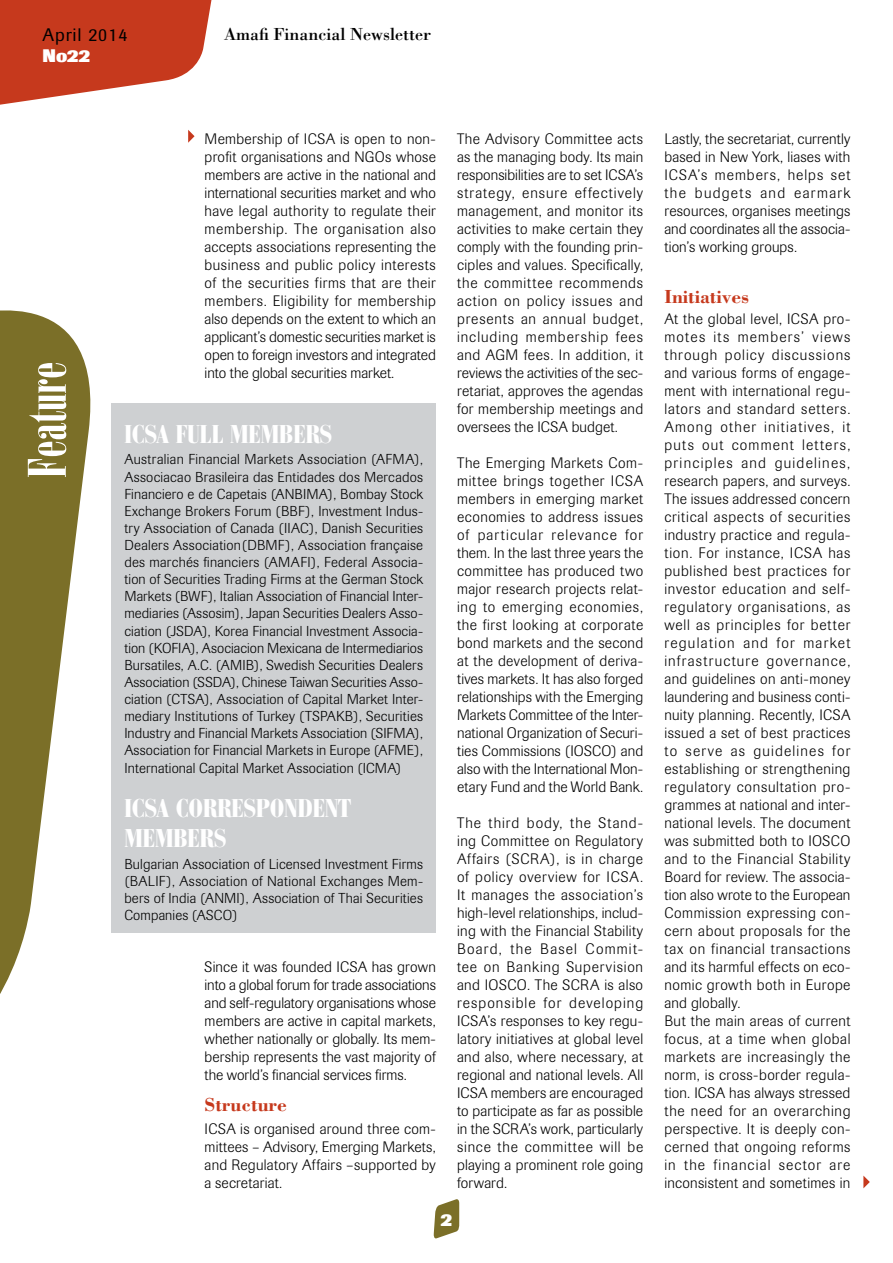
<style>
.page{position:relative;width:893px;height:1263px;background:#fff}
.page>*{position:absolute;margin:0;border:0;box-sizing:border-box;transform-origin:0 0}
.t1{font:52.5px "Bodoni Poster Compressed";color:#fff}
.t2{font:900 condensed 25.5px/30.6px "Bauer Bodoni";color:#fff}
.t3{font:700 19.5px "Bodoni";color:#c6391d}
.t4{font:18px "Bodoni";color:#000}
.t5{font:18px "Imago";letter-spacing:.05em;color:#000}
.t6{font:800 18px "Imago";color:#fff}
.t7{font:300 15px/18px "Imago";letter-spacing:.03em;color:#000;text-align:justify}
.t8{font:300 14.25px/17.1px "Imago";letter-spacing:.015em;color:#000;text-align:justify}
</style>
<div class="page">
<svg style="left:433px;top:1199px;width:26px;height:40px"></svg>
<svg style="left:0;top:0;width:212px;height:105px"></svg>
<svg style="left:0;top:310px;width:91px;height:684px;fill:#7b6f28"></svg>
<svg style="left:188px;top:130px;width:7px;height:13px"></svg>
<svg style="left:863px;top:1175px;width:7px;height:13px"></svg>
<div style="left:112px;top:403px;width:324px;height:529px;background:#ced0d2"></div>
<p class="t5" style="left:43px;top:24px;width:86px">April 2014</p>
<p class="t6" style="left:43px;top:45px;width:50px">No22</p>
<p class="t4" style="left:224px;top:23px;width:209px">Amafi Financial Newsletter</p>
<h1 class="t1" style="left:17px;top:478px;width:118px;rotate:-90deg">Feature</h1>
<p class="t7" style="left:205px;top:130px;width:233px">Membership of ICSA is open to non&shy;profit organisations and NGOs whose members are active in the national and international securities market and who have legal authority to regulate their membership. The organisation also accepts associations representing the business and public policy interests of the securities firms that are their members. Eligibility for membership also depends on the extent to which an applicant’s domestic securities market is open to foreign investors and integrated into the global securities market.</p>
<h2 class="t2" style="left:124px;top:419px;width:209px">ICSA FULL MEMBERS</h2>
<p class="t8" style="left:124px;top:451px;width:300px">Australian Financial Markets Association (AFMA), Associacao Brasileira das Entidades dos Mercados Financiero e de Capetais (ANBIMA), Bombay Stock Exchange Brokers Forum (BBF), Investment Indus&shy;try Association of Canada (IIAC), Danish Securities Dealers Association(DBMF), Association française des marchés financiers (AMAFI), Federal Associa&shy;tion of Securities Trading Firms at the German Stock Markets (BWF), Italian Association of Financial Inter&shy;mediaries (Assosim), Japan Securities Dealers Asso&shy;ciation (JSDA), Korea Financial Investment Associa&shy;tion (KOFIA), Asociacion Mexicana de Intermediarios Bursatiles, A.C. (AMIB), Swedish Securities Dealers Association (SSDA), Chinese Taiwan Securities Asso&shy;ciation (CTSA), Association of Capital Market Inter&shy;mediary Institutions of Turkey (TSPAKB), Securities Industry and Financial Markets Association (SIFMA), Association for Financial Markets in Europe (AFME), International Capital Market Association (ICMA)</p>
<h2 class="t2" style="left:124px;top:792px;width:228px">ICSA CORRESPONDENT<br>MEMBERS</h2>
<p class="t8" style="left:124px;top:855px;width:300px">Bulgarian Association of Licensed Investment Firms (BALIF), Association of National Exchanges Mem&shy;bers of India (ANMI), Association of Thai Securities Companies (ASCO)</p>
<p class="t7" style="left:205px;top:958px;width:233px">Since it was founded ICSA has grown into a global forum for trade associations and self-regulatory organisations whose members are active in capital markets, whether nationally or globally. Its mem&shy;bership represents the vast majority of the world’s financial services firms.</p>
<h3 class="t3" style="left:205px;top:1092px;width:84px">Structure</h3>
<p class="t7" style="left:205px;top:1120px;width:233px">ICSA is organised around three com&shy;mittees – Advisory, Emerging Markets, and Regulatory Affairs –supported by a secretariat.</p>
<p class="t7" style="left:457px;top:130px;width:188px">The Advisory Committee acts as the managing body. Its main responsibilities are to set ICSA’s strategy, ensure effectively management, and monitor its activities to make certain they comply with the founding prin&shy;ciples and values. Specifically, the committee recommends action on policy issues and presents an annual budget, including membership fees and AGM fees. In addition, it reviews the activities of the sec&shy;retariat, approves the agendas for membership meetings and oversees the ICSA budget.</p>
<p class="t7" style="left:457px;top:454px;width:188px">The Emerging Markets Com&shy;mittee brings together ICSA members in emerging market economies to address issues of particular relevance for them. In the last three years the committee has produced two major research projects relat&shy;ing to emerging economies, the first looking at corporate bond markets and the second at the development of deriva&shy;tives markets. It has also forged relationships with the Emerging Markets Committee of the Inter&shy;national Organization of Securi&shy;ties Commissions (IOSCO) and also with the International Mon&shy;etary Fund and the World Bank.</p>
<p class="t7" style="left:457px;top:814px;width:188px">The third body, the Stand&shy;ing Committee on Regulatory Affairs (SCRA), is in charge of policy overview for ICSA.<br>It manages the association’s high-level relationships, includ&shy;ing with the Financial Stability Board, the Basel Commit&shy;tee on Banking Supervision and IOSCO. The SCRA is also responsible for developing ICSA’s responses to key regu&shy;latory initiatives at global level and also, where necessary, at regional and national levels. All ICSA members are encouraged to participate as far as possible in the SCRA’s work, particularly since the committee will be playing a prominent role going forward.</p>
<p class="t6" style="left:441px;top:1209px;width:13px">2</p>
<p class="t7" style="left:664px;top:130px;width:188px">Lastly, the secretariat, currently based in New York, liases with ICSA’s members, helps set the budgets and earmark resources, organises meetings and coordinates all the associa&shy;tion’s working groups.</p>
<h3 class="t3" style="left:664px;top:284px;width:86px">Initiatives</h3>
<p class="t7" style="left:664px;top:310px;width:188px;text-align:left">At the global level, ICSA pro&shy;motes its members’ views through policy discussions and various forms of engage&shy;ment with international regu&shy;lators and standard setters.<br>Among other initiatives, it puts out comment letters, principles and guidelines, research papers, and surveys.<br>The issues addressed concern critical aspects of securities industry practice and regula&shy;tion. For instance, ICSA has published best practices for investor education and self&shy;regulatory organisations, as well as principles for better regulation and for market infrastructure governance, and guidelines on anti-money laundering and business conti&shy;nuity planning. Recently, ICSA issued a set of best practices to serve as guidelines for establishing or strengthening regulatory consultation pro&shy;grammes at national and inter&shy;national levels. The document was submitted both to IOSCO and to the Financial Stability<br>Board for review. The associa&shy;tion also wrote to the European<br>Commission expressing con&shy;cern about proposals for the tax on financial transactions and its harmful effects on eco&shy;nomic growth both in Europe and globally.<br>But the main areas of current focus, at a time when global markets are increasingly the norm, is cross-border regula&shy;tion. ICSA has always stressed the need for an overarching perspective. It is deeply con&shy;cerned that ongoing reforms in the financial sector are inconsistent and sometimes in</p>
</div>
